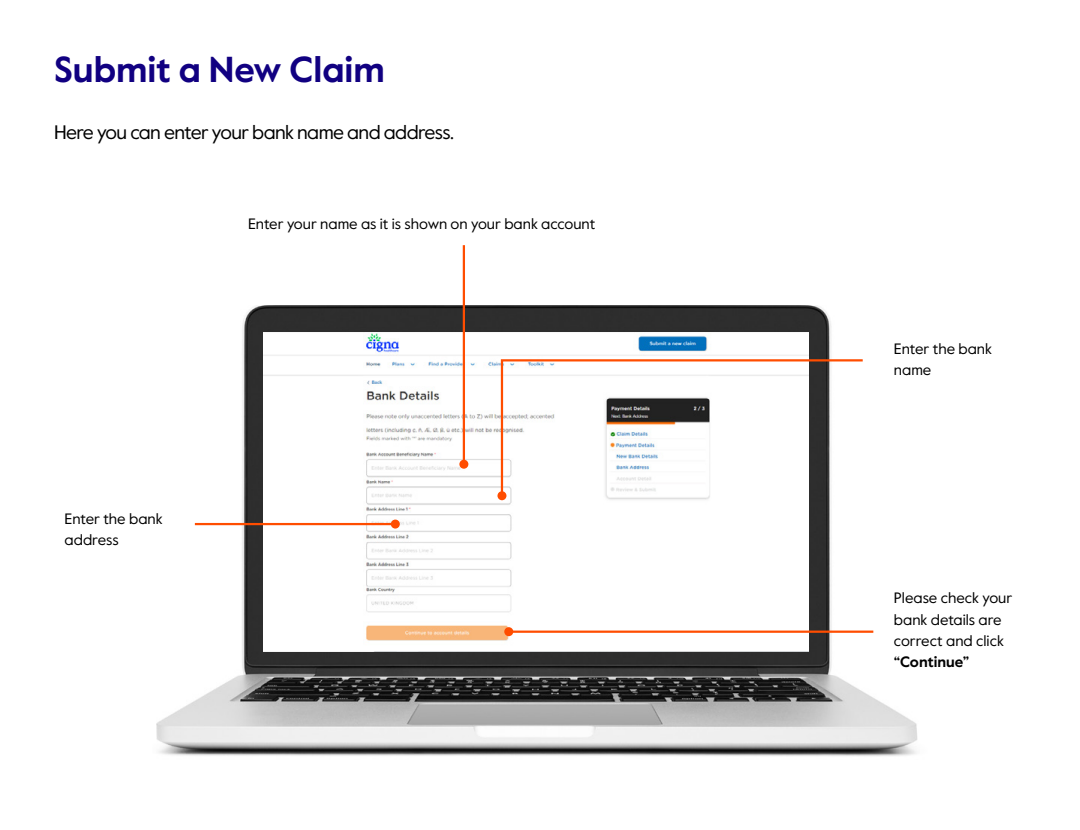
<style>
.page{position:relative;width:1080px;height:830px;background:#fff}
.page>*{position:absolute;margin:0;border:0;box-sizing:border-box;transform-origin:0 0}
.t1{font:700 36px "Value Sans Pro";color:#110081}
.t2{font:19.5px "Value Sans Pro";letter-spacing:-.03em;color:#000}
.t3{font:15px/21px "Value Sans Pro";color:#000}
.t4{font:700 15px "Value Sans Pro";color:#000}
</style>
<div class="page">
<img style="left:156px;top:305px;width:762px;height:451px">
<img style="left:263px;top:332px;width:546px;height:318px">
<hr style="left:463px;top:245px;width:2px;height:219px;background:#ff4d00">
<div style="left:459px;top:459px;width:9px;height:9px;background:#ff4d00;border-radius:50%"></div>
<hr style="left:509px;top:630px;width:364px;height:2px;background:#ff4d00">
<div style="left:504px;top:627px;width:9px;height:9px;background:#ff4d00;border-radius:50%"></div>
<svg style="left:500px;top:358px;width:365px;height:139px"></svg>
<div style="left:497px;top:491px;width:9px;height:9px;background:#ff4d00;border-radius:50%"></div>
<hr style="left:195px;top:522px;width:200px;height:3px;background:#ff4d00">
<div style="left:391px;top:519px;width:9px;height:9px;background:#ff4d00;border-radius:50%"></div>
<h1 class="t1" style="left:54px;top:48px;width:332px">Submit a New Claim</h1>
<h2 class="t2" style="left:54px;top:120px;width:402px">Here you can enter your bank name and address.</h2>
<p class="t3" style="left:248px;top:213px;width:349px">Enter your name as it is shown on your bank account</p>
<p class="t3" style="left:65px;top:508px;width:99px">Enter the bank address</p>
<p class="t3" style="left:894px;top:338px;width:99px">Enter the bank name</p>
<p class="t3" style="left:894px;top:587px;width:120px">Please check your bank details are correct and click</p>
<p class="t4" style="left:894px;top:652px;width:77px">“Continue”</p>
</div>
